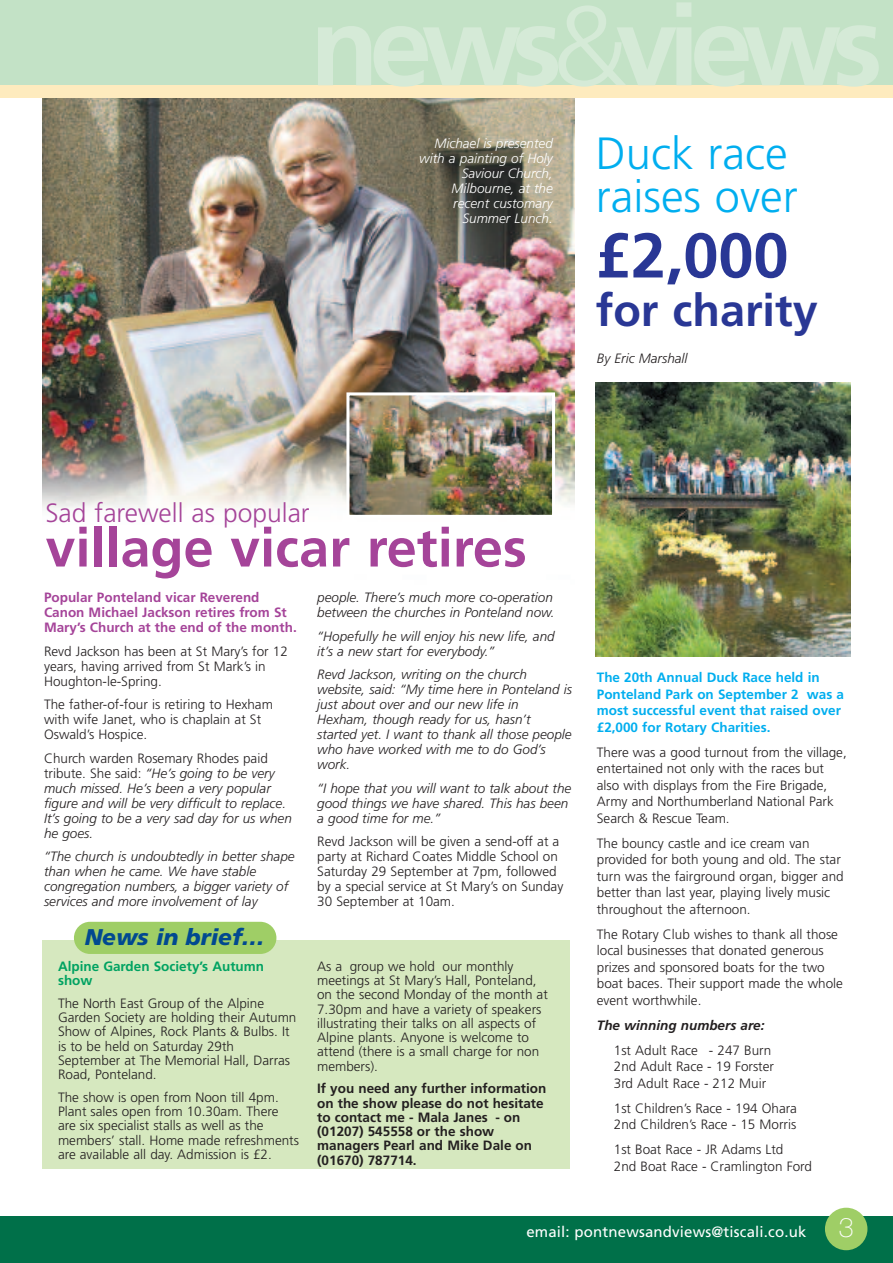
<style>
.page{position:relative;width:893px;height:1263px;background:#fff}
.page>*{position:absolute;margin:0;border:0;box-sizing:border-box;transform-origin:0 0}
.t1{font:700 63px "Frutiger";color:#293795}
.t2{font:700 54px "Frutiger";color:#a54499}
.t3{font:300 45.15px/43px "Frutiger";color:#00aeef}
.t4{font:700 45.15px "Frutiger";color:#293795}
.t5{font:100 27px "Helvetica Neue";color:#fff}
.t6{font:300 26.4px "Frutiger";color:#a54499}
.t7{font:italic 900 22.65px "Frutiger";letter-spacing:-.005em;color:#014990}
.t8{font:15px "Frutiger";letter-spacing:.01em;color:#fff}
.t9{font:300 13.5px/14.2px "Frutiger";color:#231f20}
.t10{font:italic 300 13.5px/15px "Frutiger";color:#231f20}
.t11{font:700 13.5px/14.2px "Frutiger";color:#231f20}
.t12{font:700 13.5px/16.5px "Frutiger";color:#00aeef}
.t13{font:italic 300 13.5px/15px "Frutiger";color:#fff;text-align:right}
.t14{font:700 13.5px/15px "Frutiger";color:#a54499}
.t15{font:700 13.5px/14.2px "Frutiger";color:#00a261}
.t16{font:italic 700 13.5px "Frutiger";color:#231f20}
.s1{font-style:normal}
</style>
<div class="page">
<img style="left:43px;top:98px;width:531px;height:412px">
<img style="left:350px;top:396px;width:201px;height:118px">
<div style="left:346px;top:392px;width:209px;height:126px;border:3px solid #fff"></div>
<div style="left:43px;top:940px;width:527px;height:229px;background:#d6e8bf"></div>
<div style="left:74px;top:922px;width:202px;height:32px;background:#9fce66;border-radius:16px"></div>
<div style="left:0;top:1216px;width:893px;height:47px;background:#007049"></div>
<div style="left:0;top:0;width:893px;height:85px;background:#c3e2c6"></div>
<div style="left:0;top:85px;width:893px;height:13px;background:#feebbe"></div>
<div style="left:825px;top:1208px;width:42px;height:42px;background:#9fce66;border-radius:50%"></div>
<img style="left:595px;top:383px;width:255px;height:273px">
<p class="t13" style="left:419px;top:137px;width:135px">Michael is presented with a painting of Holy<br>Saviour Church,<br>Milbourne, at the recent customary<br>Summer Lunch.</p>
<h3 class="t3" style="left:596px;top:135px;width:203px">Duck race raises over</h3>
<h1 class="t1" style="left:596px;top:230px;width:194px">£2,000</h1>
<h3 class="t4" style="left:596px;top:293px;width:224px">for charity</h3>
<p class="t10" style="left:597px;top:352px;width:92px">By Eric Marshall</p>
<h3 class="t6" style="left:45px;top:502px;width:266px">Sad farewell as popular</h3>
<h2 class="t2" style="left:45px;top:526px;width:483px">village vicar retires</h2>
<p class="t14" style="left:44px;top:591px;width:254px">Popular Ponteland vicar Reverend<br>Canon Michael Jackson retires from St<br>Mary’s Church at the end of the month.</p>
<p class="t9" style="left:44px;top:645px;width:245px;line-height:15px">Revd Jackson has been at St Mary’s for 12 years, having arrived from St Mark’s in<br>Houghton-le-Spring.</p>
<p class="t9" style="left:44px;top:698px;width:230px;line-height:15px">The father-of-four is retiring to Hexham with wife Janet, who is chaplain at St<br>Oswald’s Hospice.</p>
<p class="t10" style="left:44px;top:752px;width:249px"><span class="s1">Church warden Rosemary Rhodes paid tribute. She said:</span> “He’s going to be very much missed. He’s been a very popular figure and will be very difficult to replace.<br>It’s going to be a very sad day for us when he goes.</p>
<p class="t10" style="left:44px;top:850px;width:252px">“The church is undoubtedly in better shape than when he came. We have stable congregation numbers, a bigger variety of services and more involvement of lay</p>
<h3 class="t7" style="left:85px;top:928px;width:181px">News in brief…</h3>
<p class="t15" style="left:58px;top:960px;width:208px">Alpine Garden Society’s Autumn show</p>
<p class="t9" style="left:58px;top:997px;width:240px">The North East Group of the Alpine<br>Garden Society are holding their Autumn<br>Show of Alpines, Rock Plants &amp; Bulbs. It is to be held on Saturday 29th<br>September at The Memorial Hall, Darras<br>Road, Ponteland.</p>
<p class="t9" style="left:58px;top:1091px;width:242px">The show is open from Noon till 4pm.<br>Plant sales open from 10.30am. There are six specialist stalls as well as the members’ stall. Home made refreshments are available all day. Admission is £2.</p>
<p class="t10" style="left:317px;top:591px;width:239px">people. There’s much more co-operation between the churches in Ponteland now.</p>
<p class="t10" style="left:317px;top:630px;width:239px">“Hopefully he will enjoy his new life, and it’s a new start for everybody.”</p>
<p class="t10" style="left:317px;top:668px;width:256px">Revd Jackson, writing on the church website, said: “My time here in Ponteland is just about over and our new life in<br>Hexham, though ready for us, hasn’t started yet. I want to thank all those people who have worked with me to do God’s work.</p>
<p class="t10" style="left:317px;top:782px;width:255px">“I hope that you will want to talk about the good things we have shared. This has been a good time for me.”</p>
<p class="t9" style="left:317px;top:835px;width:248px;line-height:15px">Revd Jackson will be given a send-off at a party at Richard Coates Middle School on Saturday 29 September at 7pm, followed by a special service at St Mary’s on Sunday 30 September at 10am.</p>
<p class="t9" style="left:317px;top:960px;width:232px">As a group we hold our monthly meetings at St Mary’s Hall, Ponteland, on the second Monday of the month at 7.30pm and have a variety of speakers illustrating their talks on all aspects of Alpine plants. Anyone is welcome to attend (there is a small charge for non members).</p>
<p class="t11" style="left:317px;top:1083px;width:231px">If you need any further information on the show please do not hesitate to contact me - Mala Janes - on (01207) 545558 or the show managers Pearl and Mike Dale on (01670) 787714.</p>
<p class="t12" style="left:597px;top:670px;width:249px">The 20th Annual Duck Race held in Ponteland Park on September 2 was a most successful event that raised over £2,000 for Rotary Charities.</p>
<p class="t9" style="left:597px;top:745px;width:251px;line-height:16.5px">There was a good turnout from the village, entertained not only with the races but also with displays from the Fire Brigade, Army and Northumberland National Park Search &amp; Rescue Team.</p>
<p class="t9" style="left:597px;top:836px;width:248px;line-height:16.5px">The bouncy castle and ice cream van provided for both young and old. The star turn was the fairground organ, bigger and better than last year, playing lively music throughout the afternoon.</p>
<p class="t9" style="left:597px;top:927px;width:248px;line-height:16.5px">The Rotary Club wishes to thank all those local businesses that donated generous prizes and sponsored boats for the two boat baces. Their support made the whole event worthwhile.</p>
<p class="t16" style="left:597px;top:1020px;width:169px">The winning numbers are:</p>
<p class="t9" style="left:614px;top:1043px;width:162px;line-height:16.5px">1st Adult Race - 247 Burn<br>2nd Adult Race - 19 Forster<br>3rd Adult Race - 212 Muir</p>
<p class="t9" style="left:614px;top:1101px;width:185px;line-height:16.5px">1st Children’s Race - 194 Ohara<br>2nd Children’s Race - 15 Morris</p>
<p class="t9" style="left:614px;top:1142px;width:200px;line-height:16.5px">1st Boat Race - JR Adams Ltd<br>2nd Boat Race - Cramlington Ford</p>
<p class="t8" style="left:526px;top:1226px;width:282px">email: pontnewsandviews@tiscali.co.uk</p>
<h3 class="t5" style="left:839px;top:1218px;width:17px">3</h3>
</div>
